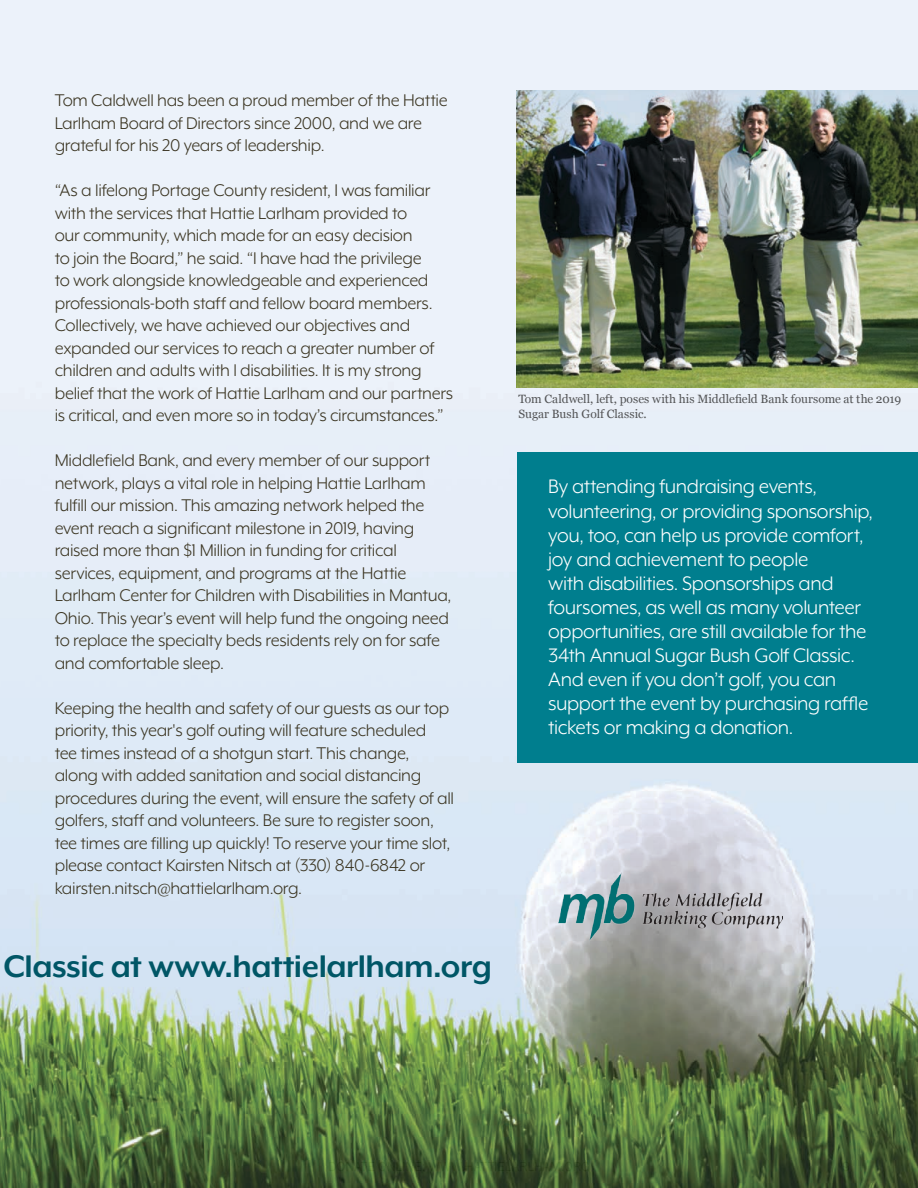
<style>
.page{position:relative;width:918px;height:1188px;background:#fff}
.page>*{position:absolute;margin:0;border:0;box-sizing:border-box;transform-origin:0 0}
.t1{font:700 36px "Mr Eaves XL Mod OT";letter-spacing:-.015em;color:#005666}
.t2{font:22.5px/24px "Mr Eaves XL Mod OT";letter-spacing:-.015em;color:#fff}
.t3{font:19.5px/22.5px "Mr Eaves XL Mod OT";letter-spacing:-.015em;color:#3b3522}
.t4{font:12px/15px "Georgia";color:#535456}
</style>
<div class="page">
<img style="left:0;top:0;width:918px;height:1188px">
<img style="left:559px;top:873px;width:224px;height:67px">
<img style="left:517px;top:91px;width:401px;height:297px">
<div style="left:517px;top:452px;width:401px;height:311px;background:#007e8e"></div>
<p class="t3" style="left:55px;top:89px;width:395px">Tom Caldwell has been a proud member of the Hattie<br>Larlham Board of Directors since 2000, and we are grateful for his 20 years of leadership.</p>
<p class="t3" style="left:55px;top:179px;width:400px">“As a lifelong Portage County resident, I was familiar with the services that Hattie Larlham provided to<br>our community, which made for an easy decision<br>to join the Board,” he said. “I have had the privilege<br>to work alongside knowledgeable and experienced professionals-both staff and fellow board members.<br>Collectively, we have achieved our objectives and expanded our services to reach a greater number of children and adults with l disabilities. It is my strong belief that the work of Hattie Larlham and our partners is critical, and even more so in today’s circumstances.”</p>
<p class="t3" style="left:55px;top:449px;width:398px">Middlefield Bank, and every member of our support network, plays a vital role in helping Hattie Larlham fulfill our mission. This amazing network helped the event reach a significant milestone in 2019, having raised more than $1 Million in funding for critical services, equipment, and programs at the Hattie Larlham Center for Children with Disabilities in Mantua, Ohio. This year’s event will help fund the ongoing need to replace the specialty beds residents rely on for safe and comfortable sleep.</p>
<p class="t3" style="left:55px;top:697px;width:401px">Keeping the health and safety of our guests as our top priority, this year's golf outing will feature scheduled<br>tee times instead of a shotgun start. This change, along with added sanitation and social distancing procedures during the event, will ensure the safety of all golfers, staff and volunteers. Be sure to register soon, tee times are filling up quickly! To reserve your time slot, please contact Kairsten Nitsch at (330) 840-6842 or kairsten.nitsch@hattielarlham.org.</p>
<h1 class="t1" style="left:3px;top:949px;width:490px">Classic at www.hattielarlham.org</h1>
<p class="t4" style="left:518px;top:391px;width:384px">Tom Caldwell, left, poses with his Middlefield Bank foursome at the 2019<br>Sugar Bush Golf Classic.</p>
<p class="t2" style="left:548px;top:475px;width:326px">By attending fundraising events, volunteering, or providing sponsorship, you, too, can help us provide comfort, joy and achievement to people<br>with disabilities. Sponsorships and foursomes, as well as many volunteer opportunities, are still available for the 34th Annual Sugar Bush Golf Classic.<br>And even if you don’t golf, you can support the event by purchasing raffle tickets or making a donation.</p>
</div>
